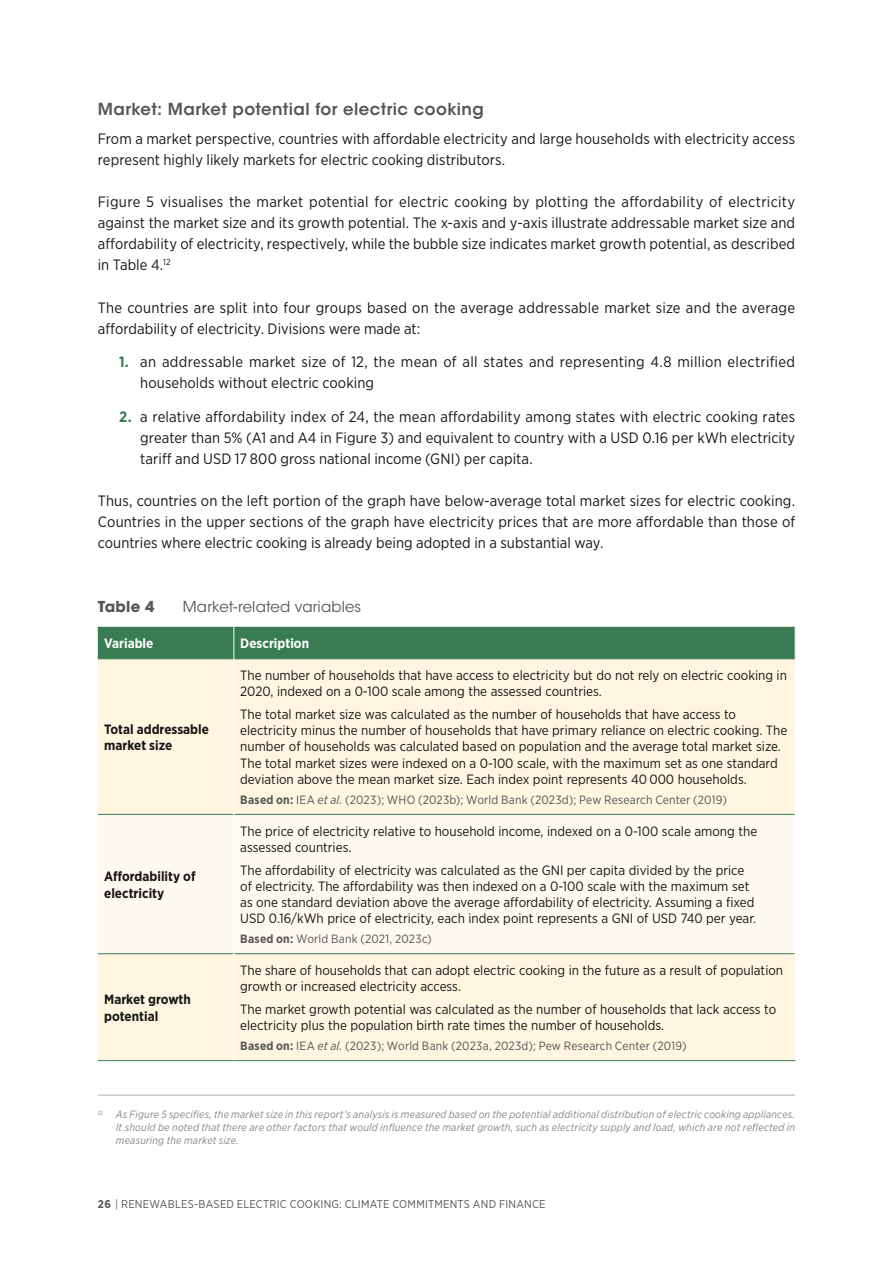
<style>
.page{position:relative;width:893px;height:1263px;background:#fff}
.page>*{position:absolute;margin:0;border:0;box-sizing:border-box;transform-origin:0 0}
.t1{font:600 16.5px "ITC Avant Garde Std";letter-spacing:.025em;color:#565655}
.t2{font:15px/21px "Gotham Narrow";letter-spacing:.005em;color:#181716}
.t3{font:15px "ITC Avant Garde Std";letter-spacing:.005em;color:#565655}
.t4{font:700 15px "ITC Avant Garde Std";letter-spacing:.015em;color:#565655}
.t5{font:13.5px/16.2px "Gotham Narrow";color:#181716}
.t6{font:700 13.5px/16.2px "Gotham Narrow";color:#181716}
.t7{font:700 13.5px "Gotham Narrow";color:#fff}
.t8{font:12px "Gotham Narrow";letter-spacing:.015em;color:#565655}
.t9{font:11.25px "Gotham Narrow";letter-spacing:.02em;color:#565655}
.t10{font:italic 10.5px/12.8px "Gotham Narrow";letter-spacing:.015em;color:#868786;text-align:justify}
.s1{font-weight:700;color:#397c54}
.s2{font-weight:700}
.s3{font-style:italic}
</style>
<div class="page">
<hr style="left:98px;top:1095px;width:697px;height:1px;background:#b1b2b3">
<div style="left:98px;top:627px;width:697px;height:31px;background:#397c54"></div>
<div style="left:98px;top:659px;width:697px;height:401px;background:#fff5e1"></div>
<div style="left:98px;top:815px;width:697px;height:138px;background:#fffaf1"></div>
<hr style="left:98px;top:953px;width:135px;height:1px;background:#397c54">
<hr style="left:234px;top:953px;width:561px;height:1px;background:#397c54">
<hr style="left:98px;top:658px;width:135px;height:1px;background:#397c54">
<hr style="left:234px;top:658px;width:561px;height:1px;background:#397c54">
<hr style="left:98px;top:814px;width:135px;height:1px;background:#397c54">
<hr style="left:234px;top:814px;width:561px;height:1px;background:#397c54">
<hr style="left:98px;top:1060px;width:136px;height:1px;background:#397c54">
<hr style="left:234px;top:1060px;width:561px;height:1px;background:#397c54">
<hr style="left:233px;top:627px;width:1px;height:32px;background:#fff">
<hr style="left:233px;top:659px;width:1px;height:155px;background:#fff">
<hr style="left:233px;top:814px;width:1px;height:140px;background:#fff">
<hr style="left:233px;top:954px;width:1px;height:106px;background:#fff">
<p class="t1" style="left:98px;top:98px;width:388px">Market: Market potential for electric cooking</p>
<p class="t2" style="left:98px;top:128px;width:699px">From a market perspective, countries with affordable electricity and large households with electricity access represent highly likely markets for electric cooking distributors.</p>
<p class="t2" style="left:98px;top:191px;width:699px;text-align:justify">Figure 5 visualises the market potential for electric cooking by plotting the affordability of electricity against the market size and its growth potential. The x-axis and y-axis illustrate addressable market size and affordability of electricity, respectively, while the bubble size indicates market growth potential, as described in Table 4.<sup>12</sup></p>
<p class="t2" style="left:98px;top:296px;width:699px">The countries are split into four groups based on the average addressable market size and the average affordability of electricity. Divisions were made at:</p>
<p class="t2" style="left:140px;top:351px;width:656px;text-indent:-21px"><span class="s1">1.</span> an addressable market size of 12, the mean of all states and representing 4.8 million electrified households without electric cooking</p>
<p class="t2" style="left:140px;top:406px;width:656px;text-align:justify;text-indent:-21px"><span class="s1">2.</span> a relative affordability index of 24, the mean affordability among states with electric cooking rates greater than 5% (A1 and A4 in Figure 3) and equivalent to country with a USD 0.16 per kWh electricity tariff and USD 17 800 gross national income (GNI) per capita.</p>
<p class="t2" style="left:98px;top:490px;width:699px;text-align:justify">Thus, countries on the left portion of the graph have below-average total market sizes for electric cooking.<br>Countries in the upper sections of the graph have electricity prices that are more affordable than those of countries where electric cooking is already being adopted in a substantial way.</p>
<p class="t4" style="left:98px;top:597px;width:58px">Table 4</p>
<p class="t3" style="left:183px;top:598px;width:180px">Market-related variables</p>
<p class="t7" style="left:104px;top:635px;width:51px">Variable</p>
<p class="t7" style="left:240px;top:635px;width:70px">Description</p>
<p class="t6" style="left:104px;top:721px;width:106px">Total addressable market size</p>
<p class="t6" style="left:104px;top:868px;width:93px">Affordability of electricity</p>
<p class="t6" style="left:104px;top:991px;width:88px">Market growth potential</p>
<p class="t5" style="left:240px;top:667px;width:548px">The number of households that have access to electricity but do not rely on electric cooking in<br>2020, indexed on a 0-100 scale among the assessed countries.</p>
<p class="t5" style="left:240px;top:706px;width:549px">The total market size was calculated as the number of households that have access to electricity minus the number of households that have primary reliance on electric cooking. The number of households was calculated based on population and the average total market size.<br>The total market sizes were indexed on a 0-100 scale, with the maximum set as one standard deviation above the mean market size. Each index point represents 40 000 households.</p>
<p class="t8" style="left:240px;top:792px;width:488px"><span class="s2">Based on:</span> IEA <span class="s3">et al.</span> (2023); WHO (2023b); World Bank (2023d); Pew Research Center (2019)</p>
<p class="t5" style="left:240px;top:823px;width:518px">The price of electricity relative to household income, indexed on a 0-100 scale among the assessed countries.</p>
<p class="t5" style="left:240px;top:861px;width:517px">The affordability of electricity was calculated as the GNI per capita divided by the price of electricity. The affordability was then indexed on a 0-100 scale with the maximum set as one standard deviation above the average affordability of electricity. Assuming a fixed USD 0.16/kWh price of electricity, each index point represents a GNI of USD 740 per year.</p>
<p class="t8" style="left:240px;top:931px;width:193px"><span class="s2">Based on:</span> World Bank (2021, 2023c)</p>
<p class="t5" style="left:240px;top:962px;width:544px">The share of households that can adopt electric cooking in the future as a result of population growth or increased electricity access.</p>
<p class="t5" style="left:240px;top:1001px;width:537px">The market growth potential was calculated as the number of households that lack access to electricity plus the population birth rate times the number of households.</p>
<p class="t8" style="left:240px;top:1038px;width:448px"><span class="s2">Based on:</span> IEA <span class="s3">et al.</span> (2023); World Bank (2023a, 2023d); Pew Research Center (2019)</p>
<p class="t10" style="left:116px;top:1108px;width:681px;text-indent:-18px"><sup>12</sup> As Figure 5 specifies, the market size in this report’s analysis is measured based on the potential additional distribution of electric cooking appliances.<br>It should be noted that there are other factors that would influence the market growth, such as electricity supply and load, which are not reflected in measuring the market size.</p>
<p class="t9" style="left:98px;top:1197px;width:449px"><span class="s2">26</span> | RENEWABLES-BASED ELECTRIC COOKING: CLIMATE COMMITMENTS AND FINANCE</p>
</div>
